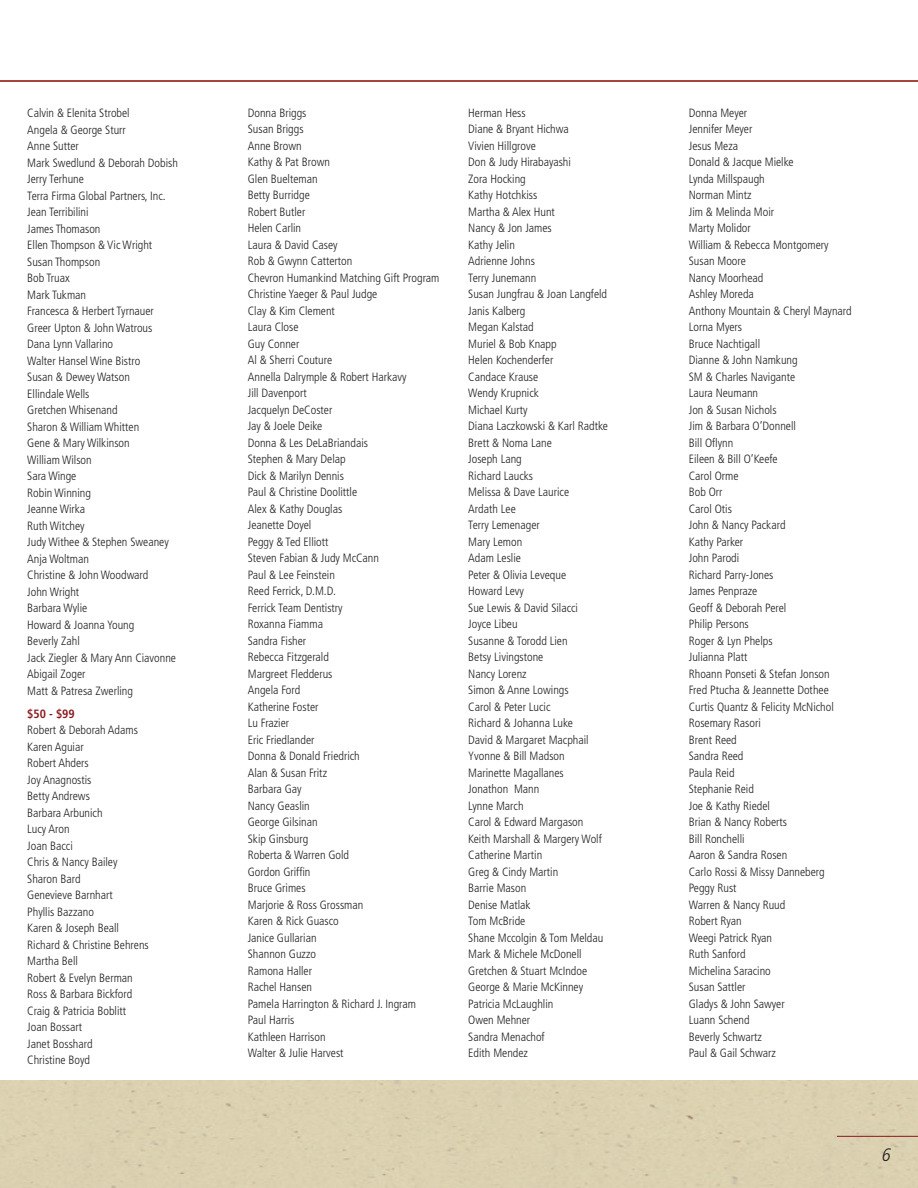
<style>
.page{position:relative;width:918px;height:1188px;background:#fff}
.page>*{position:absolute;margin:0;border:0;box-sizing:border-box;transform-origin:0 0}
.t1{font:italic 300 condensed 18px "Frutiger LT Pro";color:#231f20}
.t2{font:300 condensed 12px/16.5px "Frutiger LT Std";color:#231f20}
.t3{font:700 condensed 12px "Frutiger LT Std";color:#8a171a}
</style>
<div class="page">
<hr style="left:0;top:80px;width:918px;height:2px;background:#8b0a02">
<hr style="left:837px;top:1136px;width:81px;height:1px;background:#8a171a">
<p class="t2" style="left:27px;top:105px;width:152px">Calvin &amp; Elenita Strobel<br>Angela &amp; George Sturr<br>Anne Sutter<br>Mark Swedlund &amp; Deborah Dobish<br>Jerry Terhune<br>Terra Firma Global Partners, Inc.<br>Jean Terribilini<br>James Thomason<br>Ellen Thompson &amp; Vic Wright<br>Susan Thompson<br>Bob Truax<br>Mark Tukman<br>Francesca &amp; Herbert Tyrnauer<br>Greer Upton &amp; John Watrous<br>Dana Lynn Vallarino<br>Walter Hansel Wine Bistro<br>Susan &amp; Dewey Watson<br>Ellindale Wells<br>Gretchen Whisenand<br>Sharon &amp; William Whitten<br>Gene &amp; Mary Wilkinson<br>William Wilson<br>Sara Winge<br>Robin Winning<br>Jeanne Wirka<br>Ruth Witchey<br>Judy Withee &amp; Stephen Sweaney<br>Anja Woltman<br>Christine &amp; John Woodward<br>John Wright<br>Barbara Wylie<br>Howard &amp; Joanna Young<br>Beverly Zahl<br>Jack Ziegler &amp; Mary Ann Ciavonne<br>Abigail Zoger<br>Matt &amp; Patresa Zwerling</p>
<p class="t3" style="left:27px;top:706px;width:49px">$50 - $99</p>
<p class="t2" style="left:27px;top:722px;width:123px">Robert &amp; Deborah Adams<br>Karen Aguiar<br>Robert Ahders<br>Joy Anagnostis<br>Betty Andrews<br>Barbara Arbunich<br>Lucy Aron<br>Joan Bacci<br>Chris &amp; Nancy Bailey<br>Sharon Bard<br>Genevieve Barnhart<br>Phyllis Bazzano<br>Karen &amp; Joseph Beall<br>Richard &amp; Christine Behrens<br>Martha Bell<br>Robert &amp; Evelyn Berman<br>Ross &amp; Barbara Bickford<br>Craig &amp; Patricia Boblitt<br>Joan Bossart<br>Janet Bosshard<br>Christine Boyd</p>
<p class="t2" style="left:248px;top:105px;width:193px">Donna Briggs<br>Susan Briggs<br>Anne Brown<br>Kathy &amp; Pat Brown<br>Glen Buelteman<br>Betty Burridge<br>Robert Butler<br>Helen Carlin<br>Laura &amp; David Casey<br>Rob &amp; Gwynn Catterton<br>Chevron Humankind Matching Gift Program<br>Christine Yaeger &amp; Paul Judge<br>Clay &amp; Kim Clement<br>Laura Close<br>Guy Conner<br>Al &amp; Sherri Couture<br>Annella Dalrymple &amp; Robert Harkavy<br>Jill Davenport<br>Jacquelyn DeCoster<br>Jay &amp; Joele Deike<br>Donna &amp; Les DeLaBriandais<br>Stephen &amp; Mary Delap<br>Dick &amp; Marilyn Dennis<br>Paul &amp; Christine Doolittle<br>Alex &amp; Kathy Douglas<br>Jeanette Doyel<br>Peggy &amp; Ted Elliott<br>Steven Fabian &amp; Judy McCann<br>Paul &amp; Lee Feinstein<br>Reed Ferrick, D.M.D.<br>Ferrick Team Dentistry<br>Roxanna Fiamma<br>Sandra Fisher<br>Rebecca Fitzgerald<br>Margreet Fledderus<br>Angela Ford<br>Katherine Foster<br>Lu Frazier<br>Eric Friedlander<br>Donna &amp; Donald Friedrich<br>Alan &amp; Susan Fritz<br>Barbara Gay<br>Nancy Geaslin<br>George Gilsinan<br>Skip Ginsburg<br>Roberta &amp; Warren Gold<br>Gordon Griffin<br>Bruce Grimes<br>Marjorie &amp; Ross Grossman<br>Karen &amp; Rick Guasco<br>Janice Gullarian<br>Shannon Guzzo<br>Ramona Haller<br>Rachel Hansen<br>Pamela Harrington &amp; Richard J. Ingram<br>Paul Harris<br>Kathleen Harrison<br>Walter &amp; Julie Harvest</p>
<p class="t2" style="left:468px;top:105px;width:141px">Herman Hess<br>Diane &amp; Bryant Hichwa<br>Vivien Hillgrove<br>Don &amp; Judy Hirabayashi<br>Zora Hocking<br>Kathy Hotchkiss<br>Martha &amp; Alex Hunt<br>Nancy &amp; Jon James<br>Kathy Jelin<br>Adrienne Johns<br>Terry Junemann<br>Susan Jungfrau &amp; Joan Langfeld<br>Janis Kalberg<br>Megan Kalstad<br>Muriel &amp; Bob Knapp<br>Helen Kochenderfer<br>Candace Krause<br>Wendy Krupnick<br>Michael Kurty<br>Diana Laczkowski &amp; Karl Radtke<br>Brett &amp; Noma Lane<br>Joseph Lang<br>Richard Laucks<br>Melissa &amp; Dave Laurice<br>Ardath Lee<br>Terry Lemenager<br>Mary Lemon<br>Adam Leslie<br>Peter &amp; Olivia Leveque<br>Howard Levy<br>Sue Lewis &amp; David Silacci<br>Joyce Libeu<br>Susanne &amp; Torodd Lien<br>Betsy Livingstone<br>Nancy Lorenz<br>Simon &amp; Anne Lowings<br>Carol &amp; Peter Lucic<br>Richard &amp; Johanna Luke<br>David &amp; Margaret Macphail<br>Yvonne &amp; Bill Madson<br>Marinette Magallanes<br>Jonathon Mann<br>Lynne March<br>Carol &amp; Edward Margason<br>Keith Marshall &amp; Margery Wolf<br>Catherine Martin<br>Greg &amp; Cindy Martin<br>Barrie Mason<br>Denise Matlak<br>Tom McBride<br>Shane Mccolgin &amp; Tom Meldau<br>Mark &amp; Michele McDonell<br>Gretchen &amp; Stuart McIndoe<br>George &amp; Marie McKinney<br>Patricia McLaughlin<br>Owen Mehner<br>Sandra Menachof<br>Edith Mendez</p>
<p class="t2" style="left:689px;top:105px;width:165px">Donna Meyer<br>Jennifer Meyer<br>Jesus Meza<br>Donald &amp; Jacque Mielke<br>Lynda Millspaugh<br>Norman Mintz<br>Jim &amp; Melinda Moir<br>Marty Molidor<br>William &amp; Rebecca Montgomery<br>Susan Moore<br>Nancy Moorhead<br>Ashley Moreda<br>Anthony Mountain &amp; Cheryl Maynard<br>Lorna Myers<br>Bruce Nachtigall<br>Dianne &amp; John Namkung<br>SM &amp; Charles Navigante<br>Laura Neumann<br>Jon &amp; Susan Nichols<br>Jim &amp; Barbara O’Donnell<br>Bill Oflynn<br>Eileen &amp; Bill O’Keefe<br>Carol Orme<br>Bob Orr<br>Carol Otis<br>John &amp; Nancy Packard<br>Kathy Parker<br>John Parodi<br>Richard Parry-Jones<br>James Penpraze<br>Geoff &amp; Deborah Perel<br>Philip Persons<br>Roger &amp; Lyn Phelps<br>Julianna Platt<br>Rhoann Ponseti &amp; Stefan Jonson<br>Fred Ptucha &amp; Jeannette Dothee<br>Curtis Quantz &amp; Felicity McNichol<br>Rosemary Rasori<br>Brent Reed<br>Sandra Reed<br>Paula Reid<br>Stephanie Reid<br>Joe &amp; Kathy Riedel<br>Brian &amp; Nancy Roberts<br>Bill Ronchelli<br>Aaron &amp; Sandra Rosen<br>Carlo Rossi &amp; Missy Danneberg<br>Peggy Rust<br>Warren &amp; Nancy Ruud<br>Robert Ryan<br>Weegi Patrick Ryan<br>Ruth Sanford<br>Michelina Saracino<br>Susan Sattler<br>Gladys &amp; John Sawyer<br>Luann Schend<br>Beverly Schwartz<br>Paul &amp; Gail Schwarz</p>
<h1 class="t1" style="left:882px;top:1144px;width:10px">6</h1>
</div>
